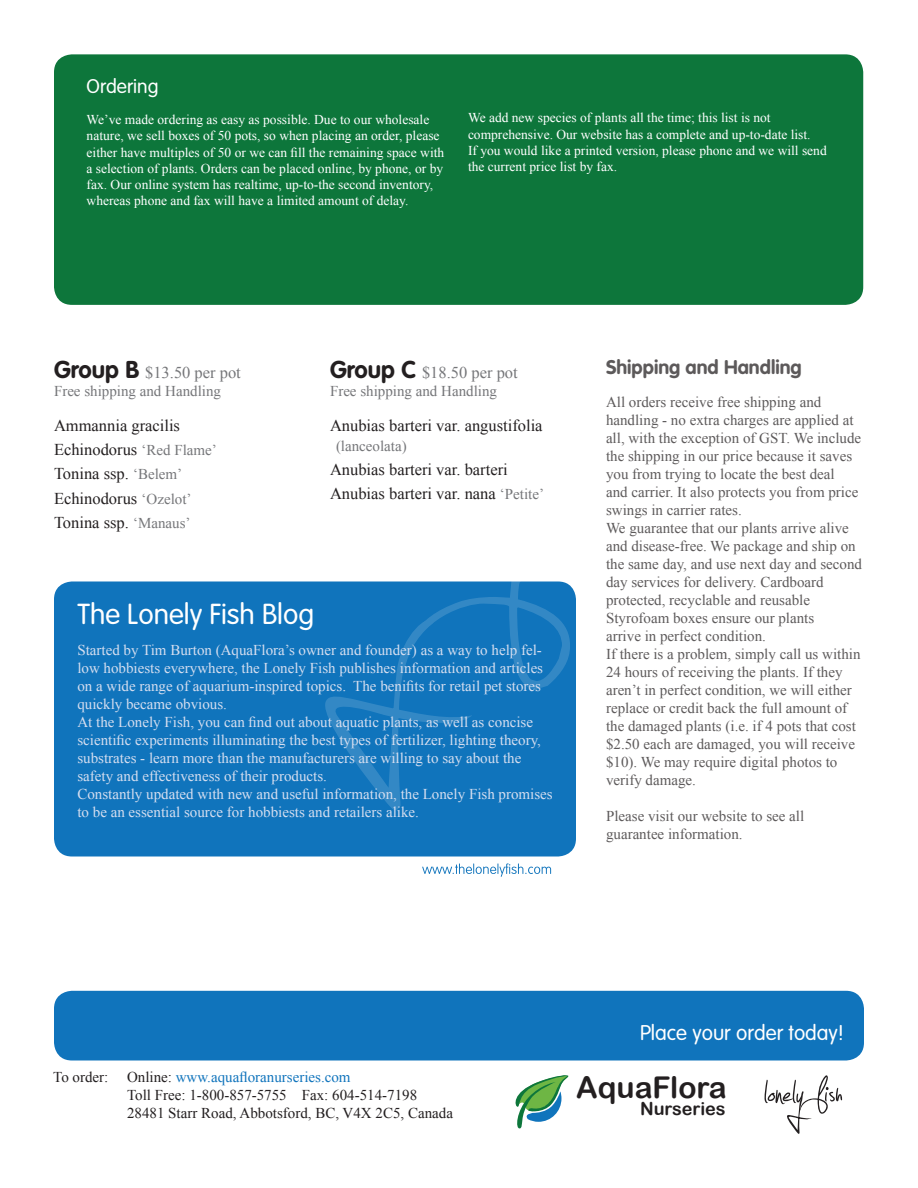
<style>
.page{position:relative;width:918px;height:1188px;background:#fff}
.page>*{position:absolute;margin:0;border:0;box-sizing:border-box;transform-origin:0 0}
.t1{font:30px "Arial Rounded MT Bold";color:#231f20}
.t2{font:300 28.5px "VAG Rounded Std";color:#fff}
.t3{font:300 21px "VAG Rounded Std";color:#fff}
.t4{font:700 19.5px "VAG Rounded Std";color:#231f20}
.t5{font:300 19.5px "VAG Rounded Std";color:#fff}
.t6{font:18px "Arial Rounded MT Bold";color:#231f20}
.t7{font:16.5px/24.3px "Times New Roman";color:#231f20}
.t8{font:16.5px "Times New Roman";color:#757679}
.t9{font:15px/18px "Times New Roman";color:#231f20}
.t10{font:15px/18px "Times New Roman";color:#d5def0}
.t11{font:15px "Times New Roman";color:#757679}
.t12{font:13.5px/16.2px "Times New Roman";color:#fff}
.s1{font-family:"VAG Rounded Std";font-weight:700;font-size:24px;color:#231f20}
.s2{font-size:15px;color:#757679}
.s3{color:#1074bc}
</style>
<div class="page">
<div style="left:54px;top:581px;width:522px;height:275px;background:#1074bc;border-radius:18px"></div>
<div style="left:54px;top:54px;width:809px;height:251px;background:#0d763b;border-radius:18px"></div>
<svg style="left:324px;top:581px;width:247px;height:229px"></svg>
<svg style="left:515px;top:1075px;width:54px;height:54px"></svg>
<svg style="left:765px;top:1075px;width:77px;height:59px"></svg>
<hr style="left:312px;top:359px;width:2px;height:174px;background:#0d763b">
<div style="left:54px;top:991px;width:810px;height:70px;background:#1074bc;border-radius:18px"></div>
<svg style="left:422px;top:863px;width:129px;height:14px"></svg>
<h3 class="t5" style="left:87px;top:75px;width:73px">Ordering</h3>
<p class="t12" style="left:87px;top:111px;width:359px">We’ve made ordering as easy as possible. Due to our wholesale nature, we sell boxes of 50 pots, so when placing an order, please either have multiples of 50 or we can fill the remaining space with a selection of plants. Orders can be placed online, by phone, or by fax. Our online system has realtime, up-to-the second inventory, whereas phone and fax will have a limited amount of delay.</p>
<p class="t12" style="left:468px;top:110px;width:360px">We add new species of plants all the time; this list is not comprehensive. Our website has a complete and up-to-date list.<br>If you would like a printed version, please phone and we will send the current price list by fax.</p>
<p class="t8" style="left:54px;top:361px;width:188px"><span class="s1">Group B</span> $13.50 per pot</p>
<p class="t11" style="left:54px;top:381px;width:169px">Free shipping and Handling</p>
<p class="t7" style="left:54px;top:413px;width:164px">Ammannia gracilis<br>Echinodorus <span class="s2">‘Red Flame’<br></span>Tonina ssp. <span class="s2">‘Belem’<br></span>Echinodorus <span class="s2">‘Ozelot’<br></span>Tonina ssp. <span class="s2">‘Manaus’</span></p>
<p class="t8" style="left:330px;top:361px;width:189px"><span class="s1">Group C</span> $18.50 per pot</p>
<p class="t11" style="left:330px;top:381px;width:169px">Free shipping and Handling</p>
<p class="t7" style="left:330px;top:413px;width:214px">Anubias barteri var. angustifolia</p>
<p class="t11" style="left:336px;top:436px;width:72px">(lanceolata)</p>
<p class="t7" style="left:330px;top:457px;width:216px">Anubias barteri var. barteri<br>Anubias barteri var. nana <span class="s2">‘Petite’</span></p>
<h2 class="t2" style="left:77px;top:597px;width:238px">The Lonely Fish Blog</h2>
<p class="t10" style="left:77px;top:641px;width:477px">Started by Tim Burton (AquaFlora’s owner and founder) as a way to help fel&shy;low hobbiests everywhere, the Lonely Fish publishes information and articles on a wide range of aquarium-inspired topics. The benifits for retail pet stores quickly became obvious.<br>At the Lonely Fish, you can find out about aquatic plants, as well as concise scientific experiments illuminating the best types of fertilizer, lighting theory, substrates - learn more than the manufacturers are willing to say about the safety and effectiveness of their products.<br>Constantly updated with new and useful information, the Lonely Fish promises to be an essential source for hobbiests and retailers alike.</p>
<h3 class="t4" style="left:606px;top:356px;width:197px">Shipping and Handling</h3>
<p class="t9" style="left:606px;top:393px;width:258px">All orders receive free shipping and handling - no extra charges are applied at all, with the exception of GST. We include the shipping in our price because it saves you from trying to locate the best deal<br>and carrier. It also protects you from price swings in carrier rates.<br>We guarantee that our plants arrive alive and disease-free. We package and ship on the same day, and use next day and second day services for delivery. Cardboard protected, recyclable and reusable Styrofoam boxes ensure our plants<br>arrive in perfect condition.<br>If there is a problem, simply call us within 24 hours of receiving the plants. If they aren’t in perfect condition, we will either replace or credit back the full amount of the damaged plants (i.e. if 4 pots that cost $2.50 each are damaged, you will receive $10). We may require digital photos to verify damage.</p>
<p class="t9" style="left:606px;top:807px;width:200px">Please visit our website to see all guarantee information.</p>
<h3 class="t3" style="left:640px;top:1021px;width:206px">Place your order today!</h3>
<p class="t9" style="left:53px;top:1068px;width:57px">To order:</p>
<p class="t9" style="left:127px;top:1068px;width:327px">Online: <span class="s3">www.aquafloranurseries.com<br></span>Toll Free: 1-800-857-5755 Fax: 604-514-7198<br>28481 Starr Road, Abbotsford, BC, V4X 2C5, Canada</p>
<h1 class="t1" style="left:576px;top:1070px;width:152px">AquaFlora</h1>
<p class="t6" style="left:640px;top:1098px;width:87px">Nurseries</p>
</div>
